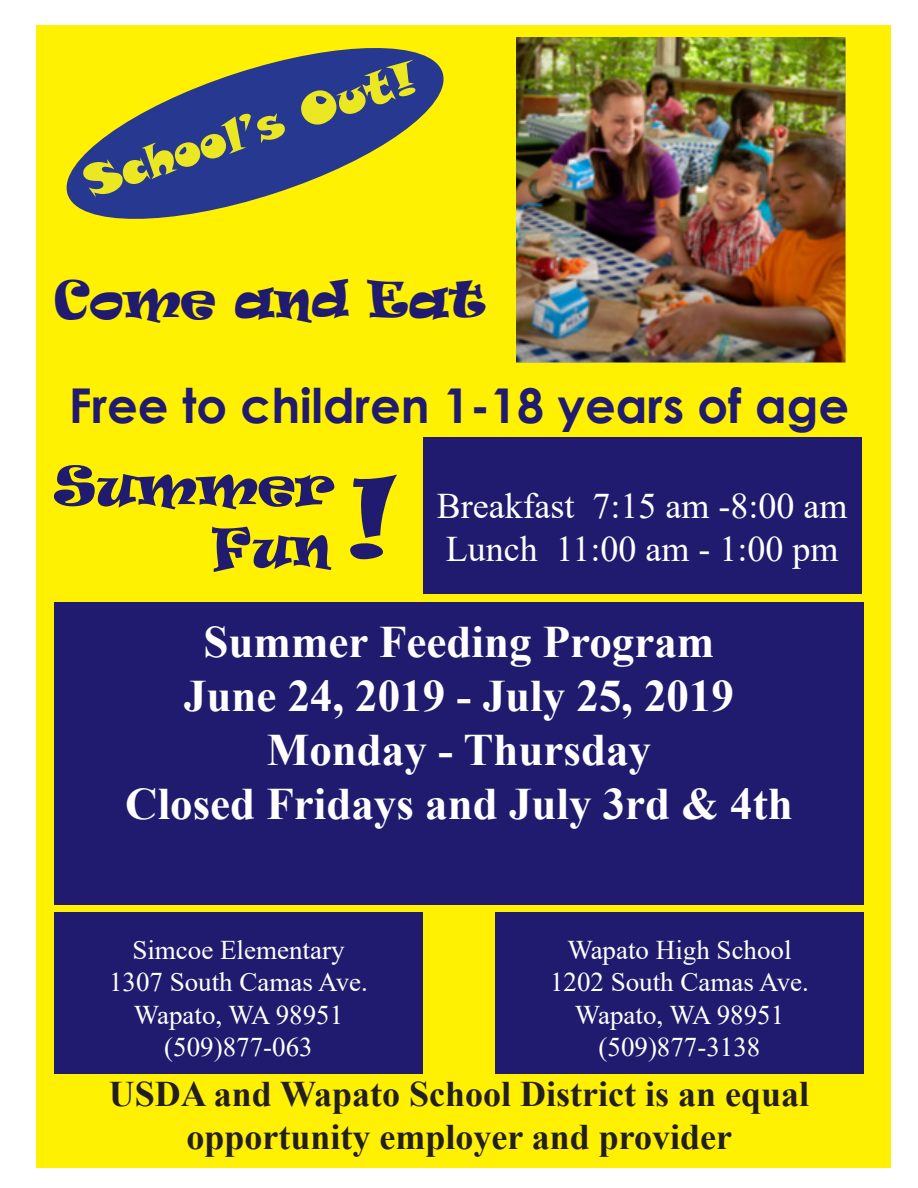
<style>
.page{position:relative;width:918px;height:1188px;background:#fff}
.page>*{position:absolute;margin:0;border:0;box-sizing:border-box;transform-origin:0 0}
.t1{font:51px "Ravie";color:#201b6f}
.t2{font:700 48px "Century Gothic";color:#201b6f}
.t3{font:48px "Ravie";color:#201b6f}
.t4{font:700 45px "Times New Roman";color:#fff}
.t5{font:45px "Snap ITC";color:#ebe823}
.t6{font:700 36px/43.2px "Times New Roman";color:#231f20;text-align:center}
.t7{font:36px "Times New Roman";color:#fff}
.t8{font:27px "Times New Roman";color:#fff}
</style>
<div class="page">
<div style="left:36px;top:25px;width:855px;height:1143px;background:#fff101"></div>
<div style="left:54px;top:603px;width:810px;height:302px;background:#201b6f"></div>
<div style="left:423px;top:437px;width:438px;height:157px;background:#201b6f"></div>
<div style="left:495px;top:912px;width:369px;height:162px;background:#201b6f"></div>
<div style="left:54px;top:912px;width:369px;height:162px;background:#201b6f"></div>
<img style="left:517px;top:38px;width:328px;height:324px">
<svg style="left:66px;top:48px;width:378px;height:171px;fill:#273891"></svg>
<p class="t5" style="left:77px;top:155px;width:349px;rotate:-18deg">School’s Out!</p>
<p class="t3" style="left:54px;top:267px;width:434px">Come and Eat</p>
<p class="t2" style="left:69px;top:369px;width:782px">Free to children 1-18 years of age</p>
<p class="t1" style="left:54px;top:451px;width:281px">Summer</p>
<p class="t7" style="left:437px;top:481px;width:412px">Breakfast 7:15 am -8:00 am</p>
<p class="t7" style="left:446px;top:524px;width:394px">Lunch 11:00 am - 1:00 pm</p>
<p class="t4" style="left:204px;top:610px;width:512px">Summer Feeding Program</p>
<p class="t4" style="left:184px;top:664px;width:552px">June 24, 2019 - July 25, 2019</p>
<p class="t4" style="left:267px;top:718px;width:386px">Monday - Thursday</p>
<p class="t4" style="left:125px;top:772px;width:669px">Closed Fridays and July 3rd &amp; 4th</p>
<p class="t8" style="left:567px;top:931px;width:226px">Wapato High School</p>
<p class="t8" style="left:550px;top:963px;width:260px">1202 South Camas Ave.</p>
<p class="t8" style="left:575px;top:996px;width:211px">Wapato, WA 98951</p>
<p class="t8" style="left:599px;top:1028px;width:163px">(509)877-3138</p>
<p class="t6" style="left:109px;top:1071px;width:702px">USDA and Wapato School District is an equal opportunity employer and provider</p>
<p class="t8" style="left:132px;top:931px;width:214px">Simcoe Elementary</p>
<p class="t8" style="left:109px;top:963px;width:260px">1307 South Camas Ave.</p>
<p class="t8" style="left:134px;top:996px;width:211px">Wapato, WA 98951</p>
<p class="t8" style="left:164px;top:1028px;width:150px">(509)877-063</p>
</div>
